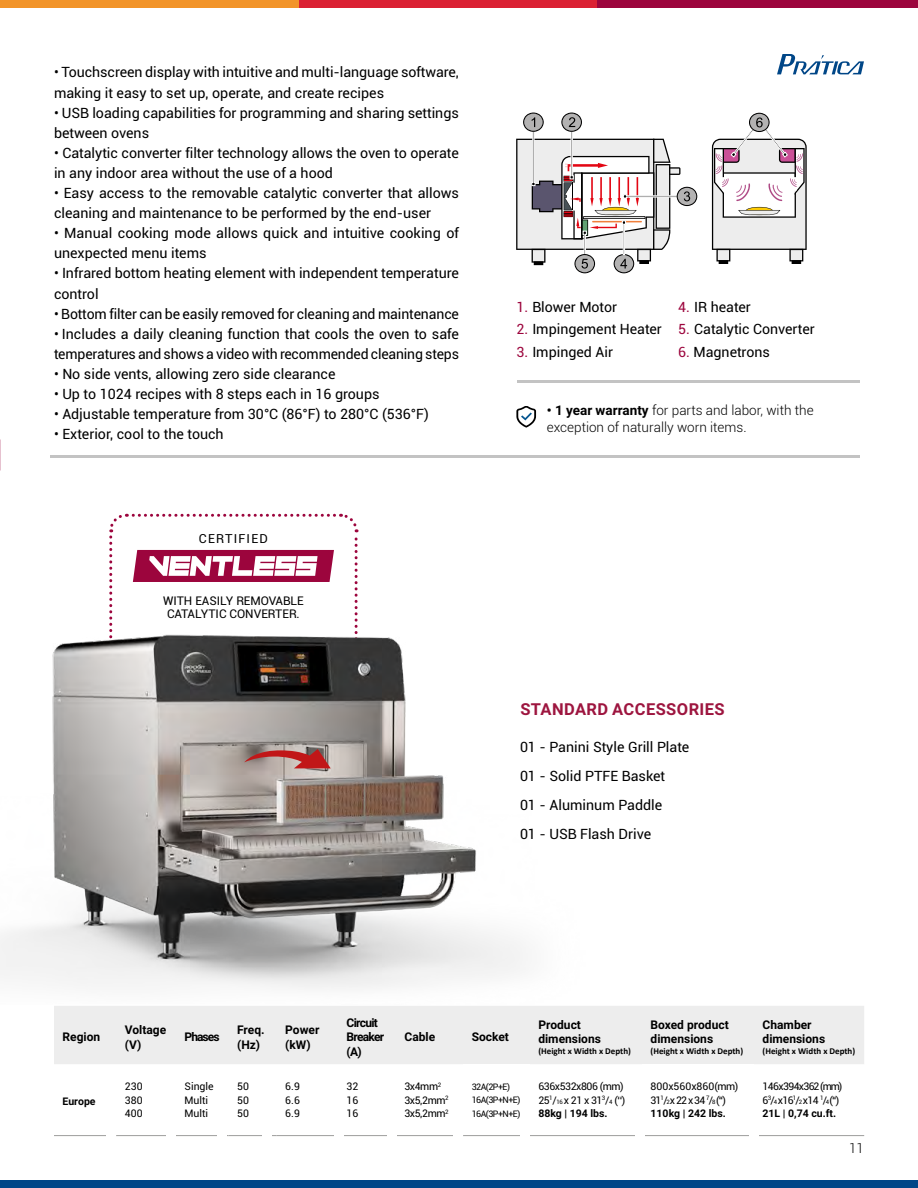
<style>
.page{position:relative;width:918px;height:1188px;background:#fff}
.page>*{position:absolute;margin:0;border:0;box-sizing:border-box;transform-origin:0 0}
.t1{font:700 16.5px "Roboto";letter-spacing:.025em;color:#9d153f}
.t2{font:14.25px/20.1px "Roboto";color:#000}
.t3{font:300 13.5px/16.5px "Roboto";color:#000}
.t4{font:12.45px "Roboto";letter-spacing:.1em;color:#000}
.t5{font:700 12px/14.4px "Roboto";color:#000}
.t6{font:12px/13.5px "Roboto";color:#000;text-align:center}
.t7{font:700 12px/14.4px "Roboto";letter-spacing:-.06em;color:#000}
.t8{font:10.5px/13.5px "Roboto";letter-spacing:-.04em;color:#000;text-align:justify}
.t9{font:10.5px/13.5px "Roboto";color:#000}
.t10{font:10.5px/13.5px "Roboto";letter-spacing:-.06em;color:#000}
.t11{font:700 10.5px "Roboto";color:#000}
.t12{font:700 9px "Calibri";color:#000}
.t13{font:9px/13.5px "Roboto";letter-spacing:-.06em;color:#000}
.s1{color:#9c053d}
.s2{font-weight:700}
.s3{font-size:6px}
</style>
<div class="page">
<svg style="left:777px;top:54px;width:87px;height:20px"></svg>
<svg style="left:109px;top:513px;width:250px;height:70px"></svg>
<div style="left:0;top:0;width:299px;height:8px;background:#f29429"></div>
<div style="left:299px;top:0;width:298px;height:8px;background:#db2133"></div>
<div style="left:597px;top:0;width:321px;height:8px;background:#9c053d"></div>
<div style="left:0;top:1180px;width:918px;height:8px;background:#004687"></div>
<img style="left:0;top:583px;width:523px;height:406px">
<svg style="left:244px;top:749px;width:87px;height:19px;background:#b16360"></svg>
<div style="left:54px;top:1006px;width:810px;height:58px;background:#ededed"></div>
<hr style="left:54px;top:1135px;width:62px;height:1px;background:#9d9d9c">
<hr style="left:116px;top:1135px;width:60px;height:1px;background:#9d9d9c">
<hr style="left:176px;top:1135px;width:53px;height:1px;background:#9d9d9c">
<hr style="left:229px;top:1135px;width:48px;height:1px;background:#9d9d9c">
<hr style="left:277px;top:1135px;width:61px;height:1px;background:#9d9d9c">
<hr style="left:338px;top:1135px;width:58px;height:1px;background:#9d9d9c">
<hr style="left:396px;top:1135px;width:67px;height:1px;background:#9d9d9c">
<hr style="left:463px;top:1135px;width:67px;height:1px;background:#9d9d9c">
<hr style="left:530px;top:1135px;width:112px;height:1px;background:#9d9d9c">
<hr style="left:642px;top:1135px;width:112px;height:1px;background:#9d9d9c">
<hr style="left:754px;top:1135px;width:110px;height:1px;background:#9d9d9c">
<div style="left:107px;top:1068px;width:9px;height:78px;background:#fff"></div>
<div style="left:166px;top:1068px;width:10px;height:78px;background:#fff"></div>
<div style="left:218px;top:1068px;width:9px;height:78px;background:#fff"></div>
<div style="left:262px;top:1068px;width:9px;height:78px;background:#fff"></div>
<div style="left:334px;top:1068px;width:9px;height:78px;background:#fff"></div>
<div style="left:387px;top:1068px;width:9px;height:78px;background:#fff"></div>
<div style="left:454px;top:1068px;width:9px;height:78px;background:#fff"></div>
<div style="left:520px;top:1068px;width:10px;height:78px;background:#fff"></div>
<div style="left:635px;top:1068px;width:9px;height:78px;background:#fff"></div>
<div style="left:750px;top:1068px;width:9px;height:78px;background:#fff"></div>
<svg style="left:516px;top:113px;width:181px;height:160px"></svg>
<svg style="left:712px;top:113px;width:95px;height:151px"></svg>
<svg style="left:516px;top:406px;width:20px;height:22px"></svg>
<hr style="left:50px;top:455px;width:810px;height:3px;background:#c3c3c3">
<hr style="left:518px;top:380px;width:342px;height:3px;background:#c3c3c3">
<p class="t2" style="left:54px;top:62px;width:407px">• Touchscreen display with intuitive and multi-language software, making it easy to set up, operate, and create recipes</p>
<p class="t2" style="left:54px;top:102px;width:406px">• USB loading capabilities for programming and sharing settings between ovens</p>
<p class="t2" style="left:54px;top:142px;width:406px">• Catalytic converter filter technology allows the oven to operate in any indoor area without the use of a hood</p>
<p class="t2" style="left:54px;top:182px;width:406px">• Easy access to the removable catalytic converter that allows cleaning and maintenance to be performed by the end-user</p>
<p class="t2" style="left:54px;top:223px;width:406px">• Manual cooking mode allows quick and intuitive cooking of unexpected menu items</p>
<p class="t2" style="left:54px;top:263px;width:406px">• Infrared bottom heating element with independent temperature control</p>
<p class="t2" style="left:54px;top:303px;width:407px">• Bottom filter can be easily removed for cleaning and maintenance</p>
<p class="t2" style="left:54px;top:323px;width:407px">• Includes a daily cleaning function that cools the oven to safe temperatures and shows a video with recommended cleaning steps</p>
<p class="t2" style="left:54px;top:363px;width:283px">• No side vents, allowing zero side clearance</p>
<p class="t2" style="left:54px;top:383px;width:327px">• Up to 1024 recipes with 8 steps each in 16 groups</p>
<p class="t2" style="left:54px;top:404px;width:376px">• Adjustable temperature from 30°C (86°F) to 280°C (536°F)</p>
<p class="t2" style="left:54px;top:424px;width:171px">• Exterior, cool to the touch</p>
<p class="t4" style="left:199px;top:530px;width:71px">CERTIFIED</p>
<p class="t6" style="left:163px;top:593px;width:142px">WITH EASILY REMOVABLE<br>CATALYTIC CONVERTER.</p>
<p class="t2" style="left:516px;top:296px;width:102px"><span class="s1">1.</span> Blower Motor</p>
<p class="t2" style="left:516px;top:319px;width:147px"><span class="s1">2.</span> Impingement Heater</p>
<p class="t2" style="left:516px;top:342px;width:98px"><span class="s1">3.</span> Impinged Air</p>
<p class="t2" style="left:678px;top:296px;width:74px"><span class="s1">4.</span> IR heater</p>
<p class="t2" style="left:678px;top:319px;width:138px"><span class="s1">5.</span> Catalytic Converter</p>
<p class="t2" style="left:678px;top:342px;width:93px"><span class="s1">6.</span> Magnetrons</p>
<p class="t3" style="left:547px;top:402px;width:268px"><span class="s2">• 1 year warranty</span> for parts and labor, with the exception of naturally worn items.</p>
<p class="t1" style="left:520px;top:698px;width:206px">STANDARD ACCESSORIES</p>
<p class="t2" style="left:520px;top:731px;width:171px;line-height:29.1px">01 - Panini Style Grill Plate<br>01 - Solid PTFE Basket<br>01 - Aluminum Paddle<br>01 - USB Flash Drive</p>
<p class="t5" style="left:63px;top:1029px;width:39px">Region</p>
<p class="t5" style="left:125px;top:1022px;width:43px">Voltage (V)</p>
<p class="t5" style="left:185px;top:1029px;width:36px">Phases</p>
<p class="t5" style="left:237px;top:1022px;width:29px">Freq. (Hz)</p>
<p class="t5" style="left:285px;top:1022px;width:36px">Power (kW)</p>
<p class="t7" style="left:347px;top:1015px;width:39px">Circuit<br>Breaker (A)</p>
<p class="t5" style="left:404px;top:1029px;width:32px">Cable</p>
<p class="t5" style="left:472px;top:1029px;width:39px">Socket</p>
<p class="t5" style="left:538px;top:1017px;width:64px">Product dimensions</p>
<p class="t12" style="left:538px;top:1045px;width:94px">(Height x Width x Depth)</p>
<p class="t5" style="left:651px;top:1017px;width:80px">Boxed product dimensions</p>
<p class="t12" style="left:651px;top:1045px;width:94px">(Height x Width x Depth)</p>
<p class="t5" style="left:763px;top:1017px;width:64px">Chamber dimensions</p>
<p class="t12" style="left:763px;top:1045px;width:94px">(Height x Width x Depth)</p>
<p class="t11" style="left:63px;top:1094px;width:34px">Europe</p>
<p class="t8" style="left:125px;top:1079px;width:19px">230<br>380<br>400</p>
<p class="t9" style="left:185px;top:1079px;width:31px">Single<br>Multi<br>Multi</p>
<p class="t8" style="left:237px;top:1079px;width:13px">50<br>50<br>50</p>
<p class="t8" style="left:285px;top:1079px;width:16px">6.9<br>6.6<br>6.9</p>
<p class="t8" style="left:347px;top:1079px;width:13px">32<br>16<br>16</p>
<p class="t8" style="left:404px;top:1079px;width:46px;text-align:left">3x4mm<sup>2<br></sup>3x5,2mm<sup>2<br></sup>3x5,2mm<sup>2</sup></p>
<p class="t13" style="left:472px;top:1079px;width:50px">32A(2P+E)<br>16A(3P+N+E)<br>16A(3P+N+E)</p>
<p class="t8" style="left:538px;top:1079px;width:89px;text-align:left">636x532x806 (mm)<br>25<sup>1</sup>/<span class="s3">16</span> x 21 x 31<sup>3</sup>/<span class="s3">4</span> (‘‘)<br><span class="s2">88kg | 194 lbs.</span></p>
<p class="t9" style="left:651px;top:1079px;width:89px">800x560x860(mm)<br>31<sup>1</sup>/<span class="s3">2</span> x 22 x 34 <sup>7</sup>/<span class="s3">8</span> (“)<br><span class="s2">110kg | 242 lbs.</span></p>
<p class="t10" style="left:763px;top:1079px;width:81px">146x394x362 (mm)<br>6<sup>3</sup>/<span class="s3">4</span> x16<sup>1</sup>/<span class="s3">2</span> x14 <sup>1</sup>/<span class="s3">4</span> (“)<br><span class="s2">21L | 0,74 cu.ft.</span></p>
<p class="t3" style="left:849px;top:1140px;width:16px">11</p>
</div>
